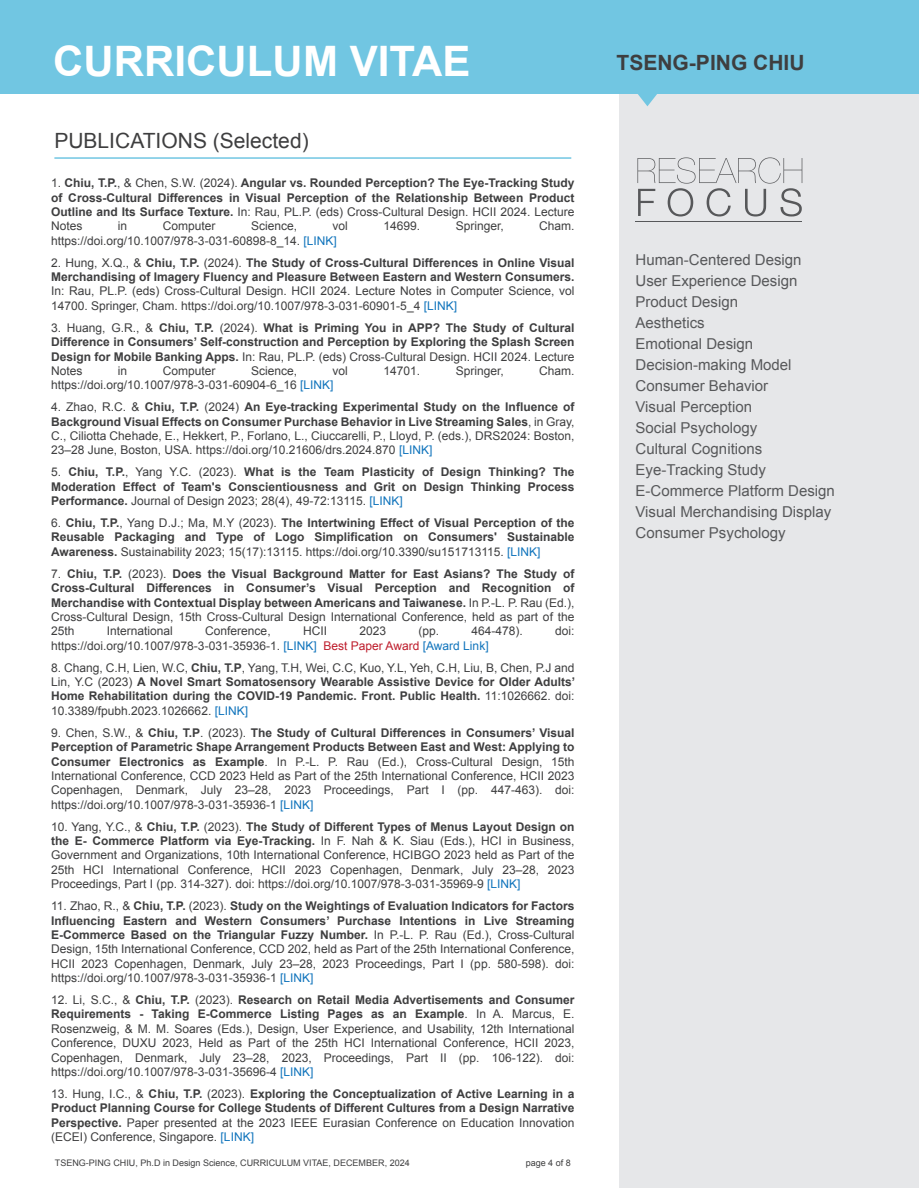
<style>
.page{position:relative;width:919px;height:1188px;background:#fff}
.page>*{position:absolute;margin:0;border:0;box-sizing:border-box;transform-origin:0 0}
.t1{font:700 42px "Arial";color:#fff}
.t2{font:21px "Arial";color:#3e3e3f}
.t3{font:700 21px "Arial";color:#3e3e3f}
.t4{font:15px/21px "Arial";color:#57585a}
.t5{font:12px/14.4px "Arial";color:#3e3e3f;text-align:justify}
.t6{font:700 12px/14.4px "Arial";color:#3e3e3f;text-align:justify}
.t7{font:9px "Arial";color:#3e3e3f}
.s1{font-weight:400}
.s2{color:#1074bc}
.s3{font-weight:700}
.s4{font-weight:400;color:#1074bc}
.s5{color:#be1d2c}
</style>
<div class="page">
<div style="left:619px;top:93px;width:299px;height:1095px;background:#e6e7e9"></div>
<svg style="left:637px;top:157px;width:164px;height:60px"></svg>
<hr style="left:635px;top:221px;width:166px;height:1px;background:#57585a">
<div style="left:0;top:0;width:918px;height:93px;background:#71c6e2"></div>
<svg style="left:636px;top:93px;width:22px;height:13px"></svg>
<hr style="left:54px;top:157px;width:517px;height:2px;background:#71c6e2">
<h1 class="t1" style="left:53px;top:34px;width:418px">CURRICULUM VITAE</h1>
<h2 class="t2" style="left:54px;top:127px;width:256px">PUBLICATIONS (Selected)</h2>
<p class="t6" style="left:51px;top:176px;width:525px"><span class="s1">1.</span> Chiu, T.P.<span class="s1">, &amp; Chen, S.W. (2024).</span> Angular vs. Rounded Perception? The Eye-Tracking Study of Cross-Cultural Differences in Visual Perception of the Relationship Between Product Outline and Its Surface Texture. <span class="s1">In: Rau, PL.P. (eds) Cross-Cultural Design. HCII 2024. Lecture Notes</span></p>
<p class="t5" style="left:118px;top:219px;width:11px">in</p>
<p class="t5" style="left:163px;top:219px;width:54px">Computer</p>
<p class="t5" style="left:251px;top:219px;width:48px">Science,</p>
<p class="t5" style="left:332px;top:219px;width:17px">vol</p>
<p class="t5" style="left:383px;top:219px;width:38px">14699.</p>
<p class="t5" style="left:455px;top:219px;width:50px">Springer,</p>
<p class="t5" style="left:539px;top:219px;width:37px">Cham.</p>
<p class="t5" style="left:51px;top:233px;width:287px">https://doi.org/10.1007/978-3-031-60898-8_14. <span class="s2">[LINK]</span></p>
<p class="t6" style="left:51px;top:256px;width:525px"><span class="s1">2. Hung, X.Q., &amp;</span> Chiu, T.P. <span class="s1">(2024).</span> The Study of Cross-Cultural Differences in Online Visual<br>Merchandising of Imagery Fluency and Pleasure Between Eastern and Western Consumers.</p>
<p class="t5" style="left:51px;top:284px;width:524px">In: Rau, PL.P. (eds) Cross-Cultural Design. HCII 2024. Lecture Notes in Computer Science, vol<br>14700. Springer, Cham. https://doi.org/10.1007/978-3-031-60901-5_4 <span class="s2">[LINK]</span></p>
<p class="t6" style="left:51px;top:321px;width:525px"><span class="s1">3. Huang, G.R., &amp;</span> Chiu, T.P. <span class="s1">(2024).</span> What is Priming You in APP? The Study of Cultural Difference in Consumers’ Self-construction and Perception by Exploring the Splash Screen Design for Mobile Banking Apps. <span class="s1">In: Rau, PL.P. (eds) Cross-Cultural Design. HCII 2024. Lecture Notes</span></p>
<p class="t5" style="left:118px;top:364px;width:11px">in</p>
<p class="t5" style="left:163px;top:364px;width:54px">Computer</p>
<p class="t5" style="left:251px;top:364px;width:48px">Science,</p>
<p class="t5" style="left:332px;top:364px;width:17px">vol</p>
<p class="t5" style="left:383px;top:364px;width:38px">14701.</p>
<p class="t5" style="left:455px;top:364px;width:50px">Springer,</p>
<p class="t5" style="left:539px;top:364px;width:37px">Cham.</p>
<p class="t5" style="left:51px;top:378px;width:284px">https://doi.org/10.1007/978-3-031-60904-6_16 <span class="s2">[LINK]</span></p>
<p class="t5" style="left:51px;top:400px;width:525px">4. Zhao, R.C. &amp; <span class="s3">Chiu, T.P.</span> (2024) <span class="s3">An Eye-tracking Experimental Study on the Influence of Background Visual Effects on Consumer Purchase Behavior in Live Streaming Sales</span>, in Gray, C., Ciliotta Chehade, E., Hekkert, P., Forlano, L., Ciuccarelli, P., Lloyd, P. (eds.), DRS2024: Boston, 23–28 June, Boston, USA. https://doi.org/10.21606/drs.2024.870 <span class="s2">[LINK]</span></p>
<p class="t6" style="left:51px;top:465px;width:525px"><span class="s1">5.</span> Chiu, T.P.<span class="s1">, Yang Y.C. (2023).</span> What is the Team Plasticity of Design Thinking? The Moderation Effect of Team's Conscientiousness and Grit on Design Thinking Process Performance. <span class="s1">Journal of Design 2023; 28(4), 49-72:13115.</span> <span class="s4">[LINK]</span></p>
<p class="t6" style="left:51px;top:516px;width:525px"><span class="s1">6.</span> Chiu, T.P.<span class="s1">, Yang D.J.; Ma, M.Y (2023).</span> The Intertwining Effect of Visual Perception of the Reusable Packaging and Type of Logo Simplification on Consumers' Sustainable Awareness. <span class="s1">Sustainability 2023; 15(17):13115. https://doi.org/10.3390/su151713115.</span> <span class="s4">[LINK]</span></p>
<p class="t6" style="left:51px;top:567px;width:525px"><span class="s1">7.</span> Chiu, T.P. <span class="s1">(2023).</span> Does the Visual Background Matter for East Asians? The Study of Cross-Cultural Differences in Consumer’s Visual Perception and Recognition of Merchandise with Contextual Display between Americans and Taiwanese. <span class="s1">In P.-L. P. Rau (Ed.), Cross-Cultural Design, 15th Cross-Cultural Design International Conference, held as part of the 25th</span></p>
<p class="t5" style="left:107px;top:624px;width:68px">International</p>
<p class="t5" style="left:205px;top:624px;width:67px">Conference,</p>
<p class="t5" style="left:303px;top:624px;width:25px">HCII</p>
<p class="t5" style="left:359px;top:624px;width:28px">2023</p>
<p class="t5" style="left:418px;top:624px;width:22px">(pp.</p>
<p class="t5" style="left:471px;top:624px;width:53px">464-478).</p>
<p class="t5" style="left:555px;top:624px;width:21px">doi:</p>
<p class="t5" style="left:51px;top:638px;width:439px">https://doi.org/10.1007/978-3-031-35936-1. <span class="s2">[LINK]</span> <span class="s5">Best Paper Award</span> <span class="s2">[Award Link]</span></p>
<p class="t6" style="left:51px;top:661px;width:525px"><span class="s1">8. Chang, C.H, Lien, W.C,</span> Chiu, T.P<span class="s1">, Yang, T.H, Wei, C.C, Kuo, Y.L, Yeh, C.H, Liu, B, Chen, P.J and Lin, Y.C (2023)</span> A Novel Smart Somatosensory Wearable Assistive Device for Older Adults’ Home Rehabilitation during the COVID-19 Pandemic. Front. Public Health. <span class="s1">11:1026662. doi:<br>10.3389/fpubh.2023.1026662.</span> <span class="s4">[LINK]</span></p>
<p class="t5" style="left:51px;top:725px;width:525px">9. Chen, S.W., &amp; <span class="s3">Chiu, T.P</span>. (2023). <span class="s3">The Study of Cultural Differences in Consumers’ Visual Perception of Parametric Shape Arrangement Products Between East and West: Applying to Consumer Electronics as Example</span>. In P.-L. P. Rau (Ed.), Cross-Cultural Design, 15th International Conference, CCD 2023 Held as Part of the 25th International Conference, HCII 2023<br>Copenhagen, Denmark, July 23–28, 2023 Proceedings, Part I (pp. 447-463). doi: https://doi.org/10.1007/978-3-031-35936-1 <span class="s2">[LINK]</span></p>
<p class="t5" style="left:51px;top:819px;width:525px">10. Yang, Y.C., &amp; <span class="s3">Chiu, T.P.</span> (2023). <span class="s3">The Study of Different Types of Menus Layout Design on the E- Commerce Platform via Eye-Tracking.</span> In F. Nah &amp; K. Siau (Eds.), HCI in Business, Government and Organizations, 10th International Conference, HCIBGO 2023 held as Part of the 25th HCI International Conference, HCII 2023 Copenhagen, Denmark, July 23–28, 2023<br>Proceedings, Part I (pp. 314-327). doi: https://doi.org/10.1007/978-3-031-35969-9 <span class="s2">[LINK]</span></p>
<p class="t5" style="left:51px;top:899px;width:525px">11. Zhao, R., &amp; <span class="s3">Chiu, T.P.</span> (2023). <span class="s3">Study on the Weightings of Evaluation Indicators for Factors Influencing Eastern and Western Consumers’ Purchase Intentions in Live Streaming E-Commerce Based on the Triangular Fuzzy Number.</span> In P.-L. P. Rau (Ed.), Cross-Cultural Design, 15th International Conference, CCD 202, held as Part of the 25th International Conference, HCII 2023 Copenhagen, Denmark, July 23–28, 2023 Proceedings, Part I (pp. 580-598). doi: https://doi.org/10.1007/978-3-031-35936-1 <span class="s2">[LINK]</span></p>
<p class="t5" style="left:51px;top:993px;width:525px">12. Li, S.C., &amp; <span class="s3">Chiu, T.P.</span> (2023). <span class="s3">Research on Retail Media Advertisements and Consumer Requirements - Taking E-Commerce Listing Pages as an Example</span>. In A. Marcus, E.<br>Rosenzweig, &amp; M. M. Soares (Eds.), Design, User Experience, and Usability, 12th International Conference, DUXU 2023, Held as Part of the 25th HCI International Conference, HCII 2023, Copenhagen, Denmark, July 23–28, 2023, Proceedings, Part II (pp. 106-122). doi: https://doi.org/10.1007/978-3-031-35696-4 <span class="s2">[LINK]</span></p>
<p class="t6" style="left:51px;top:1087px;width:525px"><span class="s1">13. Hung, I.C., &amp;</span> Chiu, T.P. <span class="s1">(2023).</span> Exploring the Conceptualization of Active Learning in a Product Planning Course for College Students of Different Cultures from a Design Narrative Perspective. <span class="s1">Paper presented at the 2023 IEEE Eurasian Conference on Education Innovation (ECEI) Conference, Singapore.</span> <span class="s4">[LINK]</span></p>
<p class="t7" style="left:55px;top:1157px;width:356px">TSENG-PING CHIU, Ph.D in Design Science, CURRICULUM VITAE, DECEMBER, 2024</p>
<p class="t7" style="left:525px;top:1157px;width:47px">page 4 of 8</p>
<h2 class="t3" style="left:616px;top:49px;width:189px">TSENG-PING CHIU</h2>
<p class="t4" style="left:635px;top:250px;width:201px">Human-Centered Design<br>User Experience Design<br>Product Design<br>Aesthetics<br>Emotional Design<br>Decision-making Model<br>Consumer Behavior<br>Visual Perception<br>Social Psychology<br>Cultural Cognitions<br>Eye-Tracking Study<br>E-Commerce Platform Design<br>Visual Merchandising Display<br>Consumer Psychology</p>
</div>
